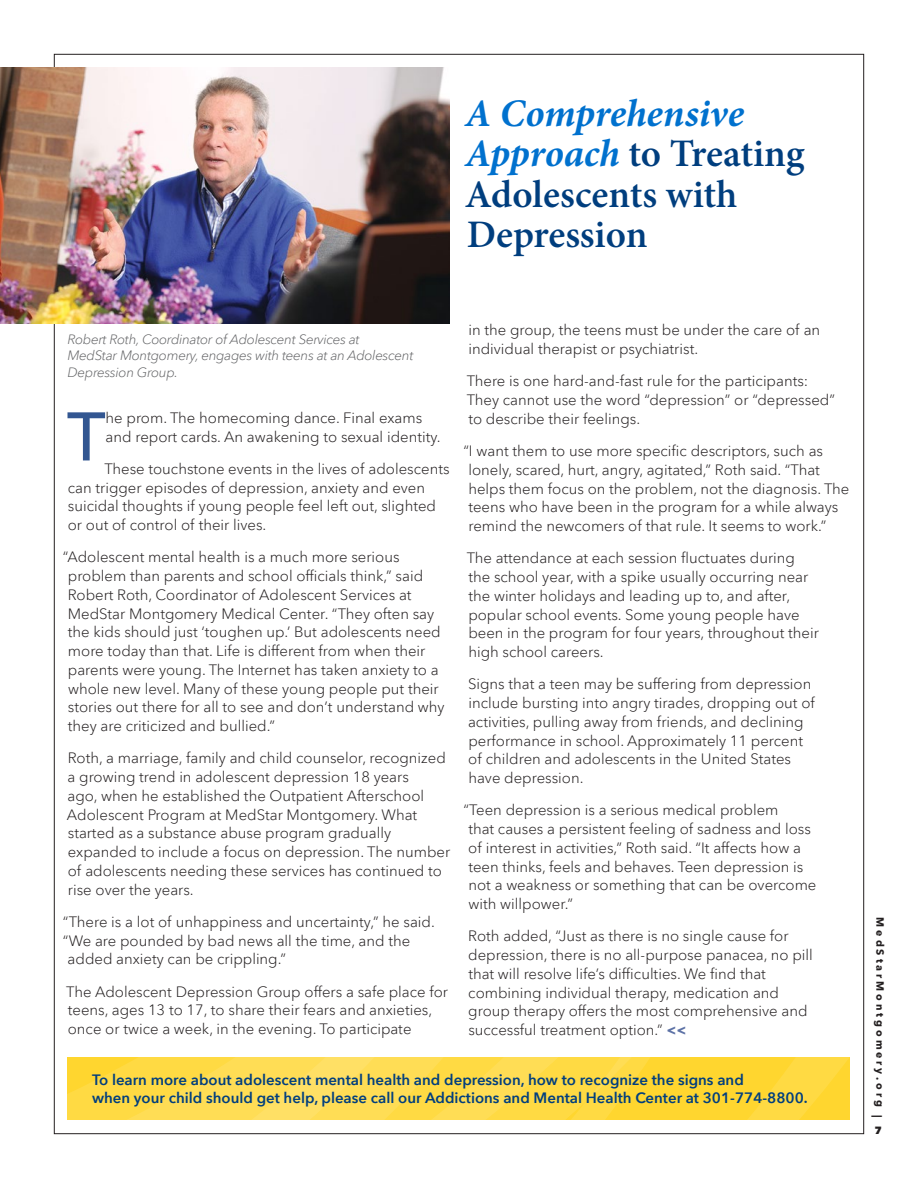
<style>
.page{position:relative;width:918px;height:1188px;background:#fff}
.page>*{position:absolute;margin:0;border:0;box-sizing:border-box;transform-origin:0 0}
.t1{font:500 67.95px "Avenir Next LT Pro";color:#325691}
.t2{font:600 39px/40.5px "Minion Pro";color:#003e7e}
.t3{font:300 15px/18.8px "Avenir Next LT Pro";color:#231f20}
.t4{font:600 15px/18px "Avenir Next LT Pro";color:#003e7e}
.t5{font:italic 300 13.5px/16.5px "Avenir Next LT Pro";letter-spacing:-.02em;color:#636466}
.t6{font:700 10.5px "Avenir Next LT Pro";letter-spacing:.28em;color:#231f20}
.t7{font:800 10.5px "Avenir Next LT Pro";color:#231f20}
.s1{font-weight:700;font-style:italic;color:#0071ce}
.s2{font-weight:700;color:#5d72a6}
</style>
<div class="page">
<svg style="left:68px;top:1057px;width:782px;height:63px"></svg>
<img style="left:0;top:68px;width:450px;height:256px">
<h2 class="t2" style="left:465px;top:93px;width:341px"><span class="s1">A Comprehensive<br>Approach</span> to Treating<br>Adolescents with<br>Depression</h2>
<p class="t3" style="left:468px;top:321px;width:353px">in the group, the teens must be under the care of an individual therapist or psychiatrist.</p>
<p class="t3" style="left:467px;top:372px;width:370px">There is one hard-and-fast rule for the participants:<br>They cannot use the word “depression” or “depressed” to describe their feelings.</p>
<p class="t3" style="left:468px;top:441px;width:383px;text-indent:-5px">“I want them to use more specific descriptors, such as lonely, scared, hurt, angry, agitated,” Roth said. “That helps them focus on the problem, not the diagnosis. The teens who have been in the program for a while always remind the newcomers of that rule. It seems to work.”</p>
<p class="t3" style="left:467px;top:549px;width:354px">The attendance at each session fluctuates during the school year, with a spike usually occurring near the winter holidays and leading up to, and after, popular school events. Some young people have been in the program for four years, throughout their high school careers.</p>
<p class="t3" style="left:468px;top:675px;width:348px">Signs that a teen may be suffering from depression include bursting into angry tirades, dropping out of activities, pulling away from friends, and declining performance in school. Approximately 11 percent of children and adolescents in the United States have depression.</p>
<p class="t3" style="left:468px;top:801px;width:350px;text-indent:-5px">“Teen depression is a serious medical problem<br>that causes a persistent feeling of sadness and loss of interest in activities,” Roth said. “It affects how a teen thinks, feels and behaves. Teen depression is not a weakness or something that can be overcome with willpower.”</p>
<p class="t3" style="left:468px;top:927px;width:346px">Roth added, “Just as there is no single cause for depression, there is no all-purpose panacea, no pill that will resolve life’s difficulties. We find that combining individual therapy, medication and group therapy offers the most comprehensive and successful treatment option.” <span class="s2">&lt;&lt;</span></p>
<p class="t4" style="left:92px;top:1071px;width:717px">To learn more about adolescent mental health and depression, how to recognize the signs and<br>when your child should get help, please call our Addictions and Mental Health Center at 301-774-8800.</p>
<p class="t5" style="left:68px;top:331px;width:347px">Robert Roth, Coordinator of Adolescent Services at<br>MedStar Montgomery, engages with teens at an Adolescent<br>Depression Group.</p>
<h1 class="t1" style="left:67px;top:396px;width:40px">T</h1>
<p class="t3" style="left:106px;top:408px;width:337px">he prom. The homecoming dance. Final exams and report cards. An awakening to sexual identity.</p>
<p class="t3" style="left:68px;top:459px;width:383px;text-indent:37px">These touchstone events in the lives of adolescents can trigger episodes of depression, anxiety and even suicidal thoughts if young people feel left out, slighted or out of control of their lives.</p>
<p class="t3" style="left:68px;top:548px;width:378px;text-indent:-5px">“Adolescent mental health is a much more serious problem than parents and school officials think,” said Robert Roth, Coordinator of Adolescent Services at MedStar Montgomery Medical Center. “They often say the kids should just ‘toughen up.’ But adolescents need more today than that. Life is different from when their parents were young. The Internet has taken anxiety to a whole new level. Many of these young people put their stories out there for all to see and don’t understand why they are criticized and bullied.”</p>
<p class="t3" style="left:67px;top:749px;width:385px">Roth, a marriage, family and child counselor, recognized a growing trend in adolescent depression 18 years<br>ago, when he established the Outpatient Afterschool Adolescent Program at MedStar Montgomery. What started as a substance abuse program gradually expanded to include a focus on depression. The number of adolescents needing these services has continued to rise over the years.</p>
<p class="t3" style="left:63px;top:912px;width:374px">“There is a lot of unhappiness and uncertainty,” he said.</p>
<p class="t3" style="left:63px;top:931px;width:349px">“We are pounded by bad news all the time, and the</p>
<p class="t3" style="left:68px;top:950px;width:220px">added anxiety can be crippling.”</p>
<p class="t3" style="left:66px;top:982px;width:383px">The Adolescent Depression Group offers a safe place for teens, ages 13 to 17, to share their fears and anxieties, once or twice a week, in the evening. To participate</p>
<p class="t6" style="left:887px;top:917px;width:202px;rotate:90deg">MedStarMontgomery.org |</p>
<p class="t7" style="left:875px;top:1124px;width:9px">7</p>
</div>
